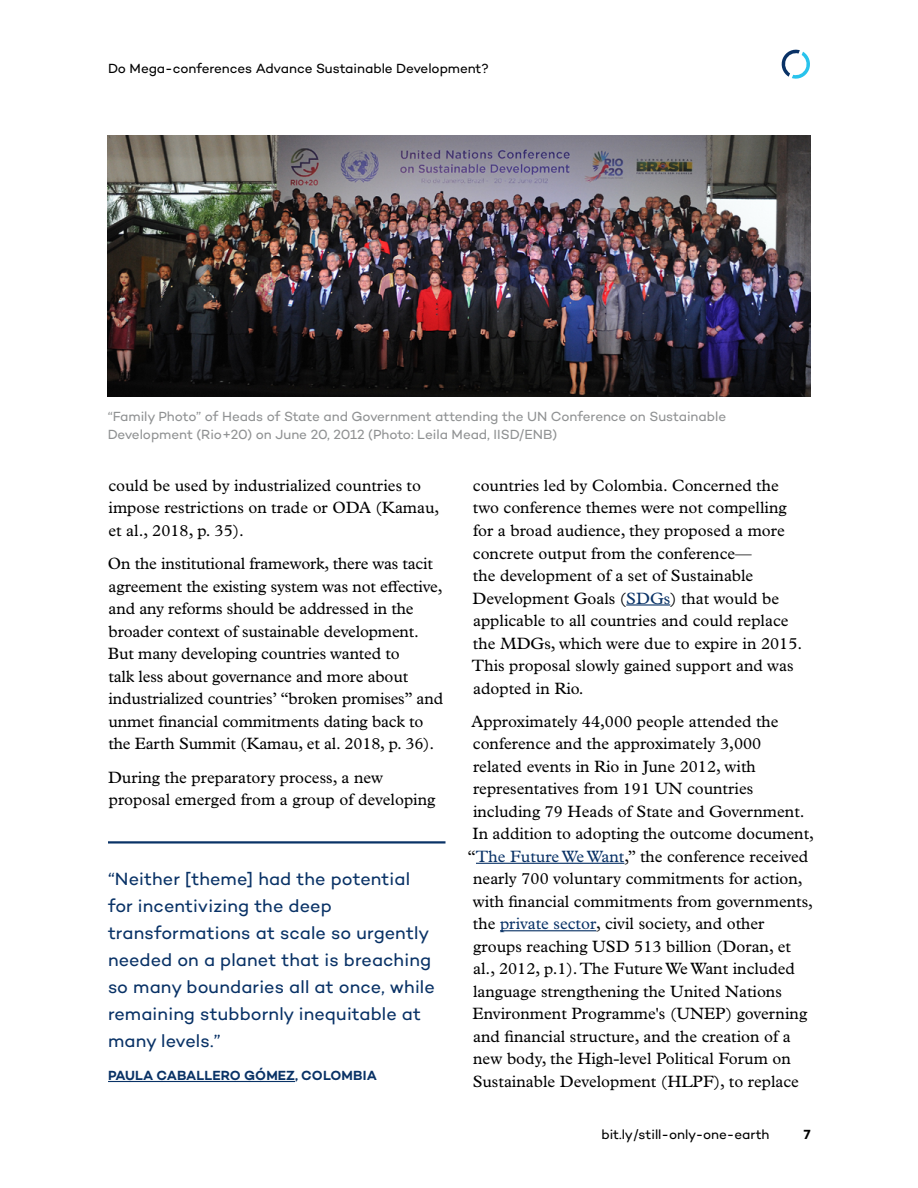
<style>
.page{position:relative;width:918px;height:1188px;background:#fff}
.page>*{position:absolute;margin:0;border:0;box-sizing:border-box;transform-origin:0 0}
.t1{font:18px/27px "Campton";letter-spacing:.005em;color:#093266}
.t2{font:16.5px/22.5px "Plantin MT Pro";color:#000}
.t3{font:13.5px/18px "Campton";letter-spacing:-.005em;color:#909293}
.t4{font:13.5px "Campton";letter-spacing:-.005em;color:#000}
.t5{font:600 13.5px "Campton";letter-spacing:.01em;color:#093266}
.t6{font:600 13.5px "Campton";color:#000}
.s1{color:#093266}
</style>
<div class="page">
<svg style="left:781px;top:49px;width:29px;height:30px"></svg>
<hr style="left:626px;top:604px;width:44px;height:2px;background:#093266">
<hr style="left:476px;top:863px;width:148px;height:1px;background:#093266">
<hr style="left:500px;top:930px;width:96px;height:1px;background:#093266">
<img style="left:108px;top:135px;width:702px;height:262px">
<hr style="left:108px;top:841px;width:338px;height:3px;background:#093266">
<hr style="left:108px;top:1081px;width:187px;height:1px;background:#093266">
<p class="t4" style="left:108px;top:60px;width:382px">Do Mega-conferences Advance Sustainable Development?</p>
<p class="t3" style="left:108px;top:407px;width:620px">“Family Photo” of Heads of State and Government attending the UN Conference on Sustainable<br>Development (Rio+20) on June 20, 2012 (Photo: Leila Mead, IISD/ENB)</p>
<p class="t2" style="left:108px;top:474px;width:332px">could be used by industrialized countries to impose restrictions on trade or ODA (Kamau, et al., 2018, p. 35).</p>
<p class="t2" style="left:108px;top:553px;width:337px">On the institutional framework, there was tacit agreement the existing system was not effective, and any reforms should be addressed in the broader context of sustainable development.<br>But many developing countries wanted to<br>talk less about governance and more about industrialized countries’ “broken promises” and unmet financial commitments dating back to the Earth Summit (Kamau, et al. 2018, p. 36).</p>
<p class="t2" style="left:108px;top:766px;width:329px">During the preparatory process, a new proposal emerged from a group of developing</p>
<p class="t1" style="left:108px;top:865px;width:328px">“Neither [theme] had the potential for incentivizing the deep transformations at scale so urgently needed on a planet that is breaching so many boundaries all at once, while remaining stubbornly inequitable at many levels.”</p>
<p class="t5" style="left:108px;top:1067px;width:270px">PAULA CABALLERO GÓMEZ, COLOMBIA</p>
<p class="t2" style="left:472px;top:474px;width:332px">countries led by Colombia. Concerned the two conference themes were not compelling for a broad audience, they proposed a more concrete output from the conference—<br>the development of a set of Sustainable Development Goals (<span class="s1">SDGs</span>) that would be applicable to all countries and could replace the MDGs, which were due to expire in 2015.<br>This proposal slowly gained support and was adopted in Rio.</p>
<p class="t2" style="left:472px;top:710px;width:308px">Approximately 44,000 people attended the</p>
<p class="t2" style="left:473px;top:733px;width:290px">conference and the approximately 3,000</p>
<p class="t2" style="left:473px;top:755px;width:284px">related events in Rio in June 2012, with</p>
<p class="t2" style="left:473px;top:778px;width:282px">representatives from 191 UN countries</p>
<p class="t2" style="left:473px;top:800px;width:333px">including 79 Heads of State and Government.</p>
<p class="t2" style="left:473px;top:823px;width:343px">In addition to adopting the outcome document,</p>
<p class="t2" style="left:468px;top:845px;width:342px">“<span class="s1">The Future We Want</span>,” the conference received</p>
<p class="t2" style="left:473px;top:868px;width:331px">nearly 700 voluntary commitments for action,</p>
<p class="t2" style="left:473px;top:890px;width:342px">with financial commitments from governments,</p>
<p class="t2" style="left:473px;top:913px;width:293px">the <span class="s1">private sector</span>, civil society, and other</p>
<p class="t2" style="left:473px;top:935px;width:319px">groups reaching USD 513 billion (Doran, et</p>
<p class="t2" style="left:473px;top:958px;width:323px">al., 2012, p.1). The Future We Want included</p>
<p class="t2" style="left:473px;top:980px;width:310px">language strengthening the United Nations</p>
<p class="t2" style="left:473px;top:1003px;width:336px">Environment Programme's (UNEP) governing</p>
<p class="t2" style="left:473px;top:1025px;width:319px">and financial structure, and the creation of a</p>
<p class="t2" style="left:473px;top:1048px;width:319px">new body, the High-level Political Forum on</p>
<p class="t2" style="left:473px;top:1070px;width:328px">Sustainable Development (HLPF), to replace</p>
<p class="t4" style="left:601px;top:1126px;width:170px">bit.ly/still-only-one-earth</p>
<p class="t6" style="left:804px;top:1126px;width:8px">7</p>
</div>
